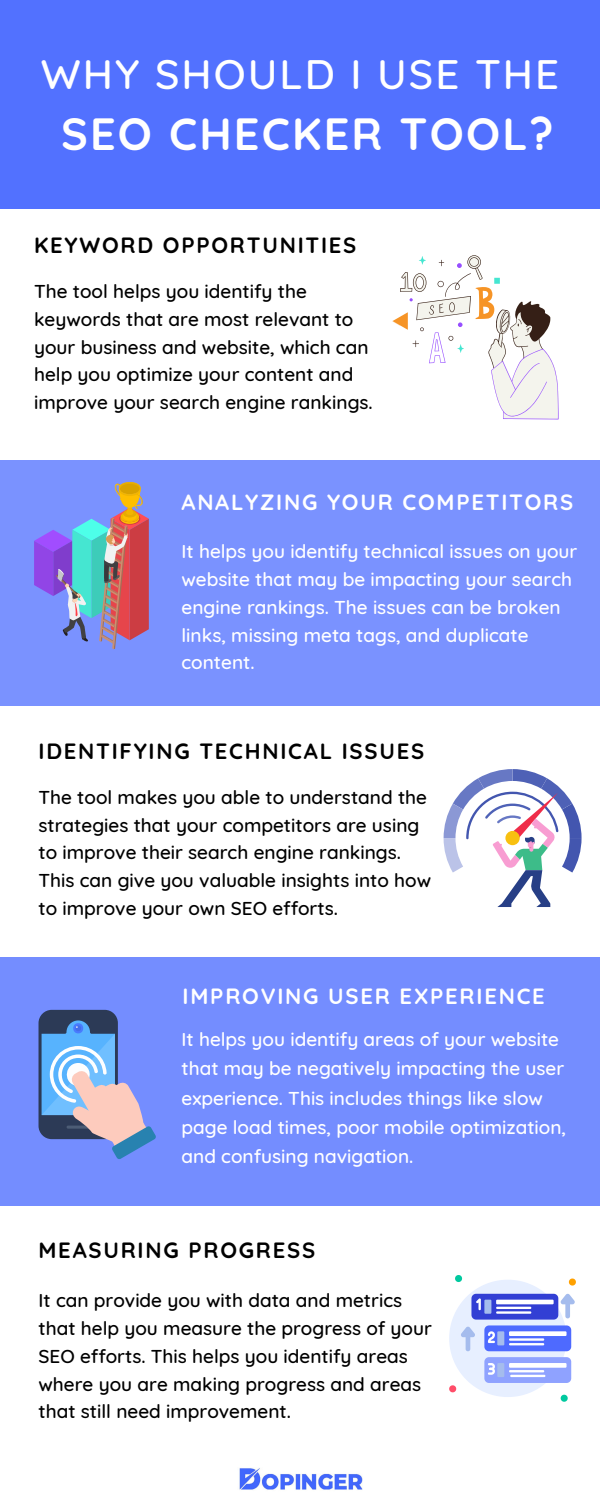
<style>
.page{position:relative;width:600px;height:1500px;background:#fff}
.page>*{position:absolute;margin:0;border:0;box-sizing:border-box;transform-origin:0 0}
.t1{font:47.2px/55.5px "Alyssum Sans";letter-spacing:.12em;color:#fff;text-align:center}
.t2{font:700 45px "Quicksand";letter-spacing:.05em;color:#fff}
.t3{font:500 42px "Quicksand";letter-spacing:.05em;color:#fff}
.t4{font:700 22px "Quicksand";letter-spacing:.08em;color:#000}
.t5{font:700 22px "Quicksand";letter-spacing:.08em;color:#fff}
.t6{font:500 19px/27.8px "Quicksand";color:#000}
.t7{font:500 19px/27.8px "Quicksand";color:#fff}
</style>
<div class="page">
<div style="left:0;top:457px;width:600px;height:249px;background:#7a92ff"></div>
<div style="left:0;top:220px;width:600px;height:240px;background:#fff"></div>
<div style="left:0;top:957px;width:600px;height:249px;background:#748dff"></div>
<div style="left:0;top:0;width:600px;height:209px;background:#5271ff"></div>
<svg style="left:393px;top:255px;width:166px;height:165px"></svg>
<svg style="left:34px;top:482px;width:115px;height:167px"></svg>
<svg style="left:449px;top:1275px;width:127px;height:127px"></svg>
<svg style="left:444px;top:769px;width:138px;height:138px"></svg>
<svg style="left:39px;top:1010px;width:117px;height:149px"></svg>
<img style="left:239px;top:1468px;width:123px;height:22px">
<h1 class="t1" style="left:55px;top:34px;width:503px">WHAT IS SEO<br>CHECKER TOOL?</h1>
<h3 class="t3" style="left:41px;top:47px;width:520px">WHY SHOULD I USE THE</h3>
<h2 class="t2" style="left:61px;top:105px;width:494px">SEO CHECKER TOOL?</h2>
<p class="t4" style="left:34px;top:231px;width:324px">KEYWORD OPPORTUNITIES</p>
<p class="t6" style="left:34px;top:277px;width:340px">The tool helps you identify the keywords that are most relevant to your business and website, which can help you optimize your content and improve your search engine rankings.</p>
<p class="t5" style="left:182px;top:488px;width:393px">ANALYZING YOUR COMPETITORS</p>
<p class="t7" style="left:182px;top:537px;width:397px">It helps you identify technical issues on your website that may be impacting your search engine rankings. The issues can be broken links, missing meta tags, and duplicate content.</p>
<p class="t4" style="left:39px;top:737px;width:387px">IDENTIFYING TECHNICAL ISSUES</p>
<p class="t6" style="left:39px;top:783px;width:394px">The tool makes you able to understand the strategies that your competitors are using to improve their search engine rankings.<br>This can give you valuable insights into how to improve your own SEO efforts.</p>
<p class="t5" style="left:183px;top:982px;width:364px">IMPROVING USER EXPERIENCE</p>
<p class="t7" style="left:182px;top:1024px;width:386px;line-height:29.2px">It helps you identify areas of your website that may be negatively impacting the user experience. This includes things like slow page load times, poor mobile optimization, and confusing navigation.</p>
<p class="t4" style="left:39px;top:1236px;width:278px">MEASURING PROGRESS</p>
<p class="t6" style="left:39px;top:1286px;width:395px">It can provide you with data and metrics that help you measure the progress of your SEO efforts. This helps you identify areas where you are making progress and areas that still need improvement.</p>
</div>
